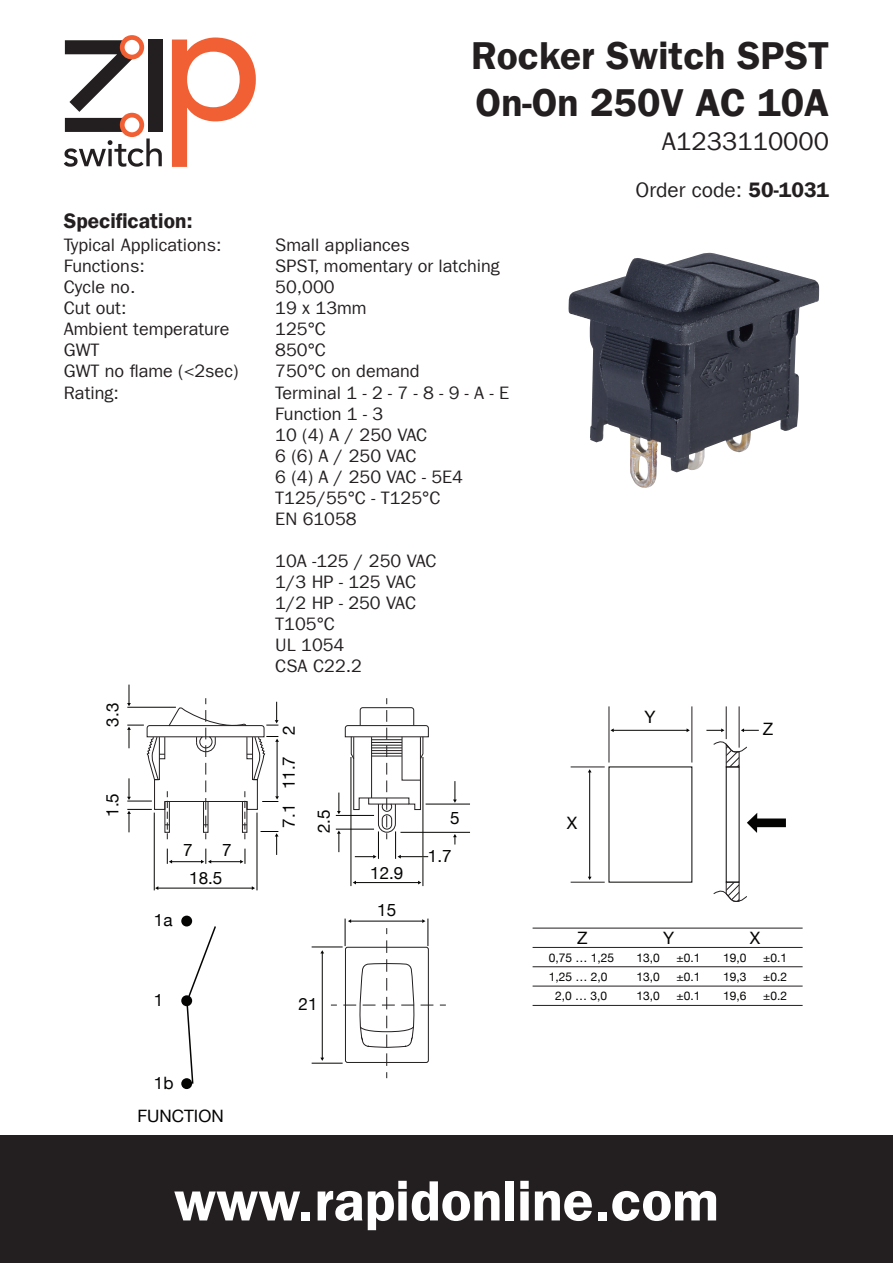
<style>
.page{position:relative;width:893px;height:1263px;background:#fff}
.page>*{position:absolute;margin:0;border:0;box-sizing:border-box;transform-origin:0 0}
.t1{font:57px "Franklin Gothic LT Com Dm";color:#fff}
.t2{font:39px/46.5px "Franklin Gothic LT Com Dm";color:#231f20}
.t3{font:25.5px "Franklin Gothic LT Com";color:#231f20}
.t4{font:21px "Franklin Gothic LT Com";color:#231f20}
.t5{font:21px "Franklin Gothic LT Com Dm";color:#231f20}
.t6{font:18px/21px "Franklin Gothic LT Com";color:#231f20}
.t7{font:17.1px/36.9px "Helvetica Neue";color:#040503;text-align:center}
.t8{font:12px/19.2px "Helvetica Neue";color:#040503;text-align:center}
.s1{font-family:"Franklin Gothic LT Com Dm"}
</style>
<div class="page">
<div style="left:0;top:1135px;width:893px;height:128px;background:#231f20"></div>
<div style="left:148px;top:40px;width:14px;height:92px;background:#231f20"></div>
<svg style="left:65px;top:40px;width:70px;height:72px"></svg>
<div style="left:120px;top:35px;width:24px;height:24px;border:5px solid #f16034;border-radius:50%"></div>
<svg style="left:65px;top:118px;width:57px;height:14px"></svg>
<svg style="left:172px;top:37px;width:84px;height:130px"></svg>
<svg style="left:64px;top:138px;width:98px;height:29px"></svg>
<div style="left:120px;top:113px;width:24px;height:24px;border:5px solid #f16034;border-radius:50%"></div>
<hr style="left:351px;top:757px;width:1px;height:129px;background:#040503">
<hr style="left:423px;top:757px;width:1px;height:129px;background:#040503">
<hr style="left:312px;top:947px;width:31px;height:1px;background:#040503">
<hr style="left:312px;top:1063px;width:31px;height:1px;background:#040503">
<hr style="left:336px;top:815px;width:38px;height:1px;background:#040503">
<hr style="left:426px;top:804px;width:44px;height:1px;background:#040503">
<hr style="left:400px;top:832px;width:70px;height:1px;background:#040503">
<hr style="left:336px;top:829px;width:38px;height:1px;background:#040503">
<hr style="left:154px;top:813px;width:1px;height:77px;background:#040503">
<hr style="left:257px;top:813px;width:1px;height:77px;background:#040503">
<hr style="left:322px;top:953px;width:1px;height:105px;background:#040503">
<svg style="left:320px;top:1057px;width:4px;height:4px"></svg>
<svg style="left:343px;top:918px;width:103px;height:160px"></svg>
<hr style="left:355px;top:882px;width:64px;height:1px;background:#040503">
<hr style="left:589px;top:772px;width:1px;height:105px;background:#040503">
<hr style="left:613px;top:730px;width:74px;height:1px;background:#040503">
<hr style="left:158px;top:888px;width:94px;height:1px;background:#040503">
<svg style="left:453px;top:834px;width:4px;height:10px"></svg>
<svg style="left:453px;top:781px;width:4px;height:22px"></svg>
<svg style="left:337px;top:698px;width:92px;height:161px"></svg>
<svg style="left:127px;top:685px;width:152px;height:179px"></svg>
<div style="left:181px;top:916px;width:11px;height:10px;background:#040503;border-radius:50%"></div>
<div style="left:181px;top:1078px;width:11px;height:11px;background:#040503;border-radius:50%"></div>
<svg style="left:181px;top:995px;width:11px;height:11px"></svg>
<svg style="left:185px;top:924px;width:31px;height:161px"></svg>
<svg style="left:706px;top:728px;width:53px;height:40px"></svg>
<svg style="left:713px;top:881px;width:34px;height:21px"></svg>
<hr style="left:609px;top:706px;width:1px;height:56px;background:#231f20">
<hr style="left:571px;top:767px;width:34px;height:1px;background:#231f20">
<hr style="left:533px;top:928px;width:270px;height:1px;background:#231f20">
<hr style="left:533px;top:947px;width:270px;height:1px;background:#231f20">
<hr style="left:533px;top:966px;width:270px;height:1px;background:#231f20">
<hr style="left:533px;top:986px;width:270px;height:1px;background:#231f20">
<hr style="left:533px;top:1005px;width:270px;height:1px;background:#231f20">
<hr style="left:571px;top:882px;width:34px;height:1px;background:#231f20">
<hr style="left:692px;top:706px;width:1px;height:56px;background:#231f20">
<hr style="left:726px;top:706px;width:1px;height:33px;background:#231f20">
<hr style="left:739px;top:706px;width:1px;height:42px;background:#231f20">
<svg style="left:747px;top:813px;width:39px;height:20px"></svg>
<img style="left:568px;top:253px;width:251px;height:235px">
<h2 class="t2" style="left:471px;top:33px;width:360px">Rocker Switch SPST<br>On-On 250V AC 10A</h2>
<h3 class="t3" style="left:662px;top:127px;width:169px">A1233110000</h3>
<p class="t4" style="left:636px;top:178px;width:195px">Order code: <span class="s1">50-1031</span></p>
<p class="t5" style="left:64px;top:209px;width:130px">Specification:</p>
<p class="t6" style="left:64px;top:235px;width:159px">Typical Applications:</p>
<p class="t6" style="left:275px;top:235px;width:136px">Small appliances</p>
<p class="t6" style="left:64px;top:256px;width:82px">Functions:</p>
<p class="t6" style="left:275px;top:256px;width:226px">SPST, momentary or latching</p>
<p class="t6" style="left:64px;top:277px;width:73px">Cycle no.</p>
<p class="t6" style="left:275px;top:277px;width:61px">50,000</p>
<p class="t6" style="left:64px;top:298px;width:64px">Cut out:</p>
<p class="t6" style="left:275px;top:298px;width:93px">19 x 13mm</p>
<p class="t6" style="left:64px;top:319px;width:167px">Ambient temperature</p>
<p class="t6" style="left:275px;top:319px;width:52px">125°C</p>
<p class="t6" style="left:64px;top:340px;width:37px">GWT</p>
<p class="t6" style="left:275px;top:340px;width:52px">850°C</p>
<p class="t6" style="left:64px;top:361px;width:176px">GWT no flame (&lt;2sec)</p>
<p class="t6" style="left:275px;top:361px;width:146px">750°C on demand</p>
<p class="t6" style="left:64px;top:382px;width:57px">Rating:</p>
<p class="t6" style="left:275px;top:382px;width:235px">Terminal 1 - 2 - 7 - 8 - 9 - A - E<br>Function 1 - 3<br>10 (4) A / 250 VAC<br>6 (6) A / 250 VAC<br>6 (4) A / 250 VAC - 5E4<br>T125/55°C - T125°C<br>EN 61058</p>
<p class="t6" style="left:275px;top:550px;width:163px">10A -125 / 250 VAC<br>1/3 HP - 125 VAC<br>1/2 HP - 250 VAC<br>T105°C<br>UL 1054<br>CSA C22.2</p>
<p class="t7" style="left:95px;top:726px;width:25px;rotate:-90deg">3.3</p>
<p class="t7" style="left:95px;top:817px;width:25px;rotate:-90deg">1.5</p>
<p class="t7" style="left:154px;top:902px;width:20px">1a</p>
<p class="t7" style="left:271px;top:735px;width:11px;rotate:-90deg">2</p>
<p class="t7" style="left:271px;top:789px;width:35px;rotate:-90deg">11.7</p>
<p class="t7" style="left:272px;top:833px;width:31px;line-height:35px;rotate:-90deg">7.1<br>2.5</p>
<p class="t7" style="left:450px;top:800px;width:11px">5</p>
<p class="t7" style="left:567px;top:805px;width:12px">X</p>
<p class="t7" style="left:183px;top:832px;width:11px">7</p>
<p class="t7" style="left:222px;top:832px;width:11px">7</p>
<p class="t7" style="left:428px;top:838px;width:25px">1.7</p>
<p class="t7" style="left:370px;top:856px;width:35px">12.9<br>15</p>
<p class="t7" style="left:189px;top:860px;width:35px">18.5</p>
<p class="t7" style="left:644px;top:699px;width:13px">Y</p>
<p class="t7" style="left:763px;top:712px;width:12px">Z</p>
<p class="t7" style="left:154px;top:983px;width:11px">1</p>
<p class="t7" style="left:154px;top:1065px;width:21px">1b</p>
<p class="t7" style="left:137px;top:1098px;width:88px">FUNCTION</p>
<p class="t7" style="left:299px;top:986px;width:20px">21</p>
<p class="t7" style="left:663px;top:920px;width:13px">Y</p>
<p class="t7" style="left:750px;top:920px;width:12px">X</p>
<p class="t7" style="left:577px;top:920px;width:12px">Z</p>
<p class="t8" style="left:549px;top:948px;width:67px">0,75 … 1,25</p>
<p class="t8" style="left:636px;top:948px;width:25px">13,0</p>
<p class="t8" style="left:676px;top:948px;width:25px">±0.1</p>
<p class="t8" style="left:723px;top:948px;width:25px">19,0</p>
<p class="t8" style="left:763px;top:948px;width:25px">±0.1</p>
<p class="t8" style="left:723px;top:967px;width:25px">19,3</p>
<p class="t8" style="left:763px;top:967px;width:25px">±0.2</p>
<p class="t8" style="left:723px;top:987px;width:25px">19,6</p>
<p class="t8" style="left:763px;top:987px;width:25px">±0.2</p>
<p class="t8" style="left:549px;top:967px;width:60px">1,25 … 2,0<br>2,0 … 3,0</p>
<p class="t8" style="left:636px;top:967px;width:25px">13,0</p>
<p class="t8" style="left:676px;top:967px;width:25px">±0.1</p>
<p class="t8" style="left:636px;top:987px;width:25px">13,0</p>
<p class="t8" style="left:676px;top:987px;width:25px">±0.1</p>
<h1 class="t1" style="left:174px;top:1167px;width:546px">www.rapidonline.com</h1>
</div>
